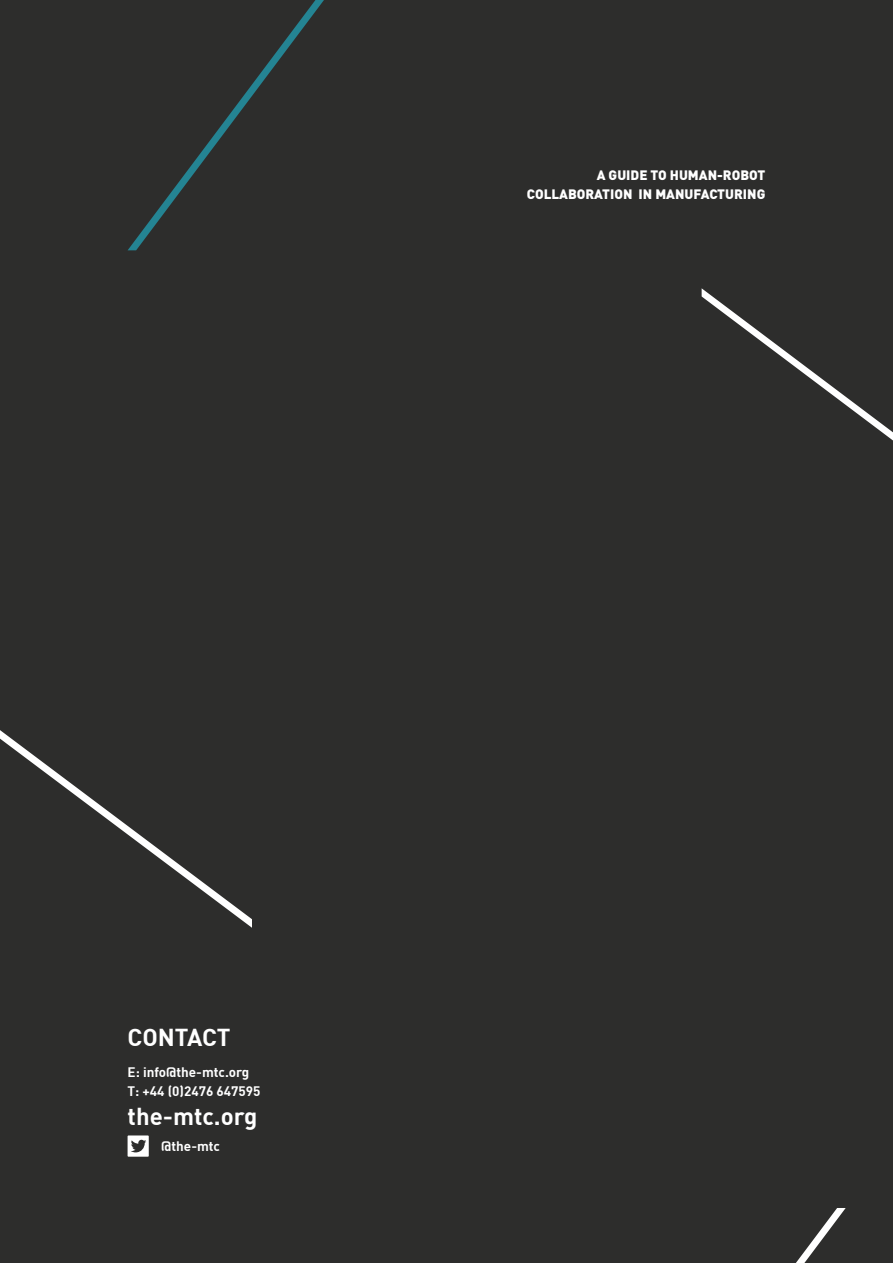
<style>
.page{position:relative;width:893px;height:1263px;background:#2d2d2c}
.page>*{position:absolute;margin:0;border:0;box-sizing:border-box;transform-origin:0 0}
.t1{font:700 24px "DIN";color:#fff}
.t2{font:900 13.5px/19.5px "DIN";color:#fff;text-align:right}
.t3{font:700 13.5px/19.5px "DIN";color:#fff}
</style>
<div class="page">
<svg style="left:128px;top:1135px;width:21px;height:22px"></svg>
<svg style="left:0;top:730px;width:252px;height:198px"></svg>
<svg style="left:796px;top:1208px;width:50px;height:55px"></svg>
<svg style="left:128px;top:0;width:196px;height:250px"></svg>
<hr style="left:892px;top:1011px;width:1px;height:252px;background:#fff">
<svg style="left:702px;top:288px;width:191px;height:153px"></svg>
<p class="t2" style="left:527px;top:164px;width:240px">A GUIDE TO HUMAN-ROBOT<br>COLLABORATION IN MANUFACTURING</p>
<h1 class="t1" style="left:128px;top:1022px;width:104px">CONTACT</h1>
<p class="t3" style="left:128px;top:1061px;width:134px">E: info@the-mtc.org<br>T: +44 (0)2476 647595</p>
<h1 class="t1" style="left:128px;top:1100px;width:131px">the-mtc.org</h1>
<p class="t3" style="left:161px;top:1135px;width:60px">@the-mtc</p>
</div>
